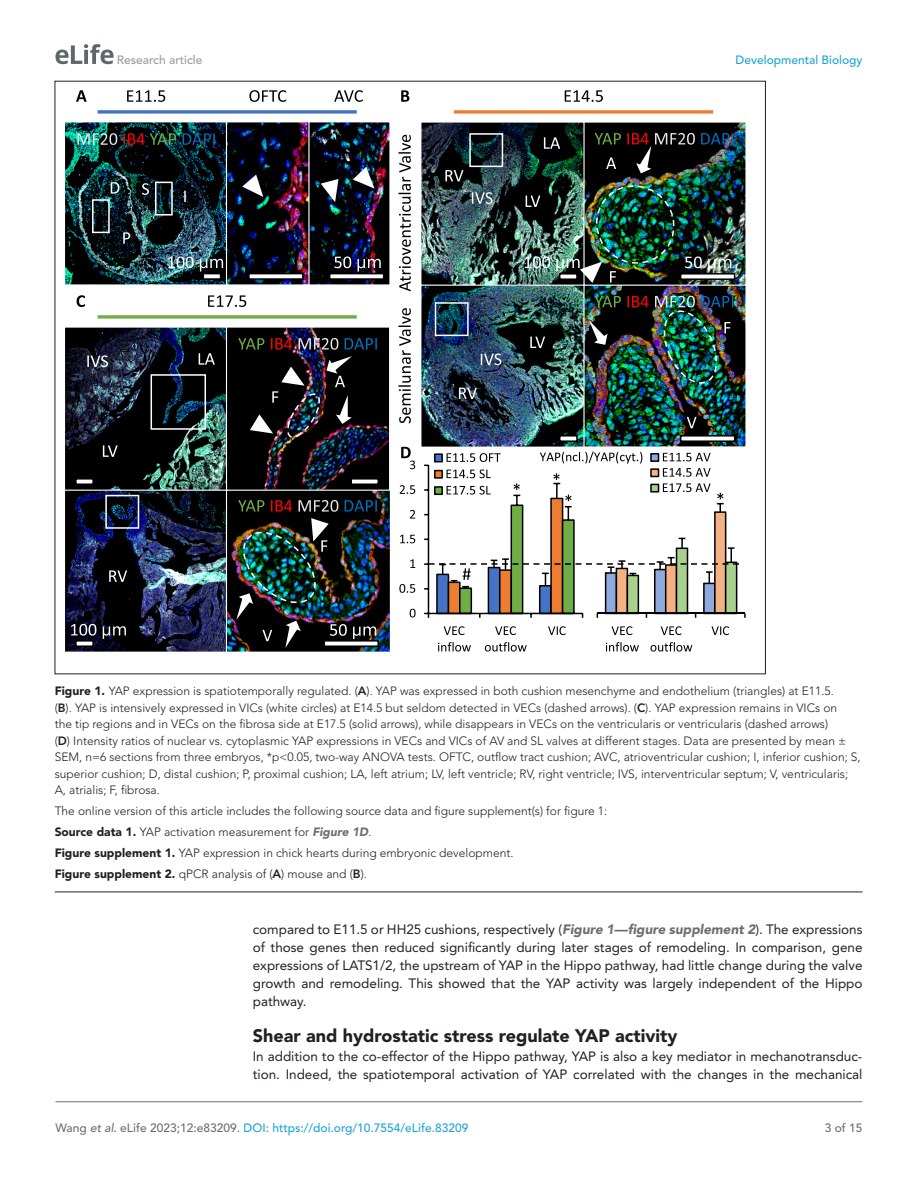
<style>
.page{position:relative;width:918px;height:1188px;background:#fff}
.page>*{position:absolute;margin:0;border:0;box-sizing:border-box;transform-origin:0 0}
.t1{font:900 18px "Avenir LT Std";color:#231f20}
.t2{font:13.5px/18px "Avenir LT Std";color:#231f20;text-align:justify}
.t3{font:300 12px/16.5px "Avenir LT Std";color:#231f20}
.t4{font:500 12px "Avenir LT Std";color:#1ea4d7}
.t5{font:500 12px "Avenir LT Std";color:#9a9a9a}
.t6{font:500 12px "Avenir LT Std";color:#6e6e70}
.s1{font-weight:900}
.s2{font-weight:800}
.s3{font-weight:900;font-style:italic;color:#6e6e70}
.s4{color:#6e6e70}
.s5{font-style:italic;color:#6e6e70}
</style>
<div class="page">
<svg style="left:55px;top:44px;width:59px;height:20px"></svg>
<hr style="left:56px;top:1101px;width:806px;height:1px;background:#6e6e70">
<hr style="left:55px;top:892px;width:807px;height:1px;background:#231f20">
<img style="left:66px;top:491px;width:160px;height:160px">
<div style="left:64px;top:488px;width:164px;height:165px;border:1px solid #fff"></div>
<img style="left:422px;top:123px;width:323px;height:323px">
<div style="left:582px;top:283px;width:165px;height:165px;border:1px solid #fff"></div>
<div style="left:582px;top:121px;width:165px;height:165px;border:1px solid #fff"></div>
<svg style="left:410px;top:609px;width:6px;height:9px"></svg>
<svg style="left:399px;top:584px;width:16px;height:9px"></svg>
<svg style="left:410px;top:559px;width:5px;height:9px"></svg>
<svg style="left:400px;top:535px;width:15px;height:8px"></svg>
<svg style="left:410px;top:510px;width:5px;height:9px"></svg>
<svg style="left:400px;top:485px;width:15px;height:9px"></svg>
<img style="left:66px;top:123px;width:323px;height:161px">
<div style="left:64px;top:121px;width:164px;height:165px;border:1px solid #fff"></div>
<svg style="left:203px;top:273px;width:18px;height:7px"></svg>
<div style="left:307px;top:121px;width:84px;height:165px;border:1px solid #fff"></div>
<div style="left:226px;top:121px;width:84px;height:165px;border:1px solid #fff"></div>
<svg style="left:334px;top:90px;width:29px;height:12px"></svg>
<svg style="left:249px;top:90px;width:37px;height:12px"></svg>
<svg style="left:127px;top:90px;width:38px;height:12px"></svg>
<svg style="left:77px;top:133px;width:40px;height:12px"></svg>
<svg style="left:123px;top:133px;width:53px;height:12px"></svg>
<svg style="left:183px;top:133px;width:32px;height:12px"></svg>
<svg style="left:76px;top:90px;width:11px;height:12px"></svg>
<div style="left:420px;top:283px;width:165px;height:165px;border:1px solid #fff"></div>
<div style="left:420px;top:121px;width:165px;height:165px;border:1px solid #fff"></div>
<svg style="left:733px;top:273px;width:2px;height:7px"></svg>
<svg style="left:680px;top:435px;width:55px;height:7px"></svg>
<svg style="left:559px;top:435px;width:19px;height:7px"></svg>
<svg style="left:565px;top:90px;width:38px;height:12px"></svg>
<svg style="left:454px;top:110px;width:259px;height:4px"></svg>
<svg style="left:595px;top:133px;width:26px;height:12px"></svg>
<svg style="left:701px;top:133px;width:32px;height:12px"></svg>
<svg style="left:544px;top:137px;width:16px;height:12px"></svg>
<svg style="left:526px;top:196px;width:14px;height:11px"></svg>
<svg style="left:530px;top:337px;width:15px;height:11px"></svg>
<svg style="left:459px;top:388px;width:18px;height:11px"></svg>
<img style="left:434px;top:132px;width:70px;height:205px">
<svg style="left:481px;top:353px;width:20px;height:12px"></svg>
<svg style="left:606px;top:158px;width:10px;height:11px"></svg>
<svg style="left:687px;top:417px;width:9px;height:11px"></svg>
<svg style="left:248px;top:273px;width:56px;height:7px"></svg>
<svg style="left:329px;top:273px;width:55px;height:7px"></svg>
<svg style="left:398px;top:135px;width:13px;height:156px"></svg>
<svg style="left:398px;top:308px;width:13px;height:115px"></svg>
<img style="left:66px;top:328px;width:322px;height:161px">
<div style="left:64px;top:326px;width:164px;height:165px;border:1px solid #fff"></div>
<svg style="left:75px;top:478px;width:19px;height:7px"></svg>
<svg style="left:208px;top:295px;width:38px;height:12px"></svg>
<svg style="left:98px;top:315px;width:259px;height:4px"></svg>
<svg style="left:238px;top:338px;width:26px;height:12px"></svg>
<svg style="left:271px;top:338px;width:21px;height:12px"></svg>
<svg style="left:299px;top:338px;width:39px;height:12px"></svg>
<svg style="left:345px;top:338px;width:32px;height:12px"></svg>
<svg style="left:77px;top:295px;width:8px;height:12px"></svg>
<img style="left:103px;top:373px;width:104px;height:156px">
<svg style="left:199px;top:353px;width:16px;height:12px"></svg>
<svg style="left:109px;top:570px;width:18px;height:12px"></svg>
<svg style="left:87px;top:355px;width:21px;height:12px"></svg>
<svg style="left:75px;top:640px;width:19px;height:7px"></svg>
<svg style="left:98px;top:110px;width:259px;height:4px"></svg>
<svg style="left:184px;top:191px;width:2px;height:11px"></svg>
<img style="left:91px;top:181px;width:82px;height:63px">
<svg style="left:401px;top:90px;width:8px;height:12px"></svg>
<svg style="left:71px;top:624px;width:25px;height:12px"></svg>
<svg style="left:103px;top:626px;width:23px;height:13px"></svg>
<svg style="left:334px;top:257px;width:17px;height:11px"></svg>
<svg style="left:358px;top:259px;width:23px;height:13px"></svg>
<svg style="left:168px;top:256px;width:26px;height:12px"></svg>
<svg style="left:200px;top:259px;width:23px;height:12px"></svg>
<svg style="left:525px;top:256px;width:25px;height:12px"></svg>
<svg style="left:401px;top:447px;width:14px;height:22px"></svg>
<svg style="left:242px;top:175px;width:21px;height:22px"></svg>
<svg style="left:321px;top:179px;width:18px;height:23px"></svg>
<svg style="left:353px;top:167px;width:22px;height:22px"></svg>
<svg style="left:627px;top:133px;width:68px;height:40px;background:#271e1d"></svg>
<img style="left:556px;top:180px;width:177px;height:209px">
<img style="left:226px;top:356px;width:164px;height:297px">
<svg style="left:424px;top:451px;width:322px;height:201px"></svg>
<p class="t5" style="left:117px;top:53px;width:87px">Research article</p>
<p class="t4" style="left:736px;top:53px;width:128px">Developmental Biology</p>
<p class="t3" style="left:55px;top:683px;width:807px"><span class="s1">Figure 1.</span> YAP expression is spatiotemporally regulated. (<span class="s2">A</span>). YAP was expressed in both cushion mesenchyme and endothelium (triangles) at E11.5.<br>(<span class="s2">B</span>). YAP is intensively expressed in VICs (white circles) at E14.5 but seldom detected in VECs (dashed arrows). (<span class="s2">C</span>). YAP expression remains in VICs on<br>the tip regions and in VECs on the fibrosa side at E17.5 (solid arrows), while disappears in VECs on the ventricularis or ventricularis (dashed arrows)<br>(<span class="s2">D</span>) Intensity ratios of nuclear vs. cytoplasmic YAP expressions in VECs and VICs of AV and SL valves at different stages. Data are presented by mean ± SEM, n=6 sections from three embryos, *p&lt;0.05, two-way ANOVA tests. OFTC, outflow tract cushion; AVC, atrioventricular cushion; I, inferior cushion; S, superior cushion; D, distal cushion; P, proximal cushion; LA, left atrium; LV, left ventricle; RV, right ventricle; IVS, interventricular septum; V, ventricularis; A, atrialis; F, fibrosa.</p>
<p class="t3" style="left:55px;top:800px;width:554px;line-height:21px">The online version of this article includes the following source data and figure supplement(s) for figure 1:<br><span class="s1">Source data 1.</span> YAP activation measurement for <span class="s3">Figure 1D</span>.<br><span class="s1">Figure supplement 1.</span> YAP expression in chick hearts during embryonic development.<br><span class="s1">Figure supplement 2.</span> qPCR analysis of (<span class="s2">A</span>) mouse and (<span class="s2">B</span>).</p>
<p class="t2" style="left:253px;top:920px;width:611px">compared to E11.5 or HH25 cushions, respectively (<span class="s3">Figure 1—figure supplement 2</span>). The expressions of those genes then reduced significantly during later stages of remodeling. In comparison, gene expressions of LATS1/2, the upstream of YAP in the Hippo pathway, had little change during the valve growth and remodeling. This showed that the YAP activity was largely independent of the Hippo pathway.</p>
<h1 class="t1" style="left:253px;top:1025px;width:426px">Shear and hydrostatic stress regulate YAP activity</h1>
<p class="t2" style="left:253px;top:1048px;width:611px">In addition to the co-effector of the Hippo pathway, YAP is also a key mediator in mechanotransduc&shy;tion. Indeed, the spatiotemporal activation of YAP correlated with the changes in the mechanical</p>
<p class="t4" style="left:56px;top:1121px;width:414px"><span class="s4">Wang</span> <span class="s5">et al</span><span class="s4">. eLife 2023;12:e83209.</span> DOI: https://doi.org/10.7554/eLife.83209</p>
<p class="t6" style="left:825px;top:1121px;width:39px">3 of 15</p>
</div>
